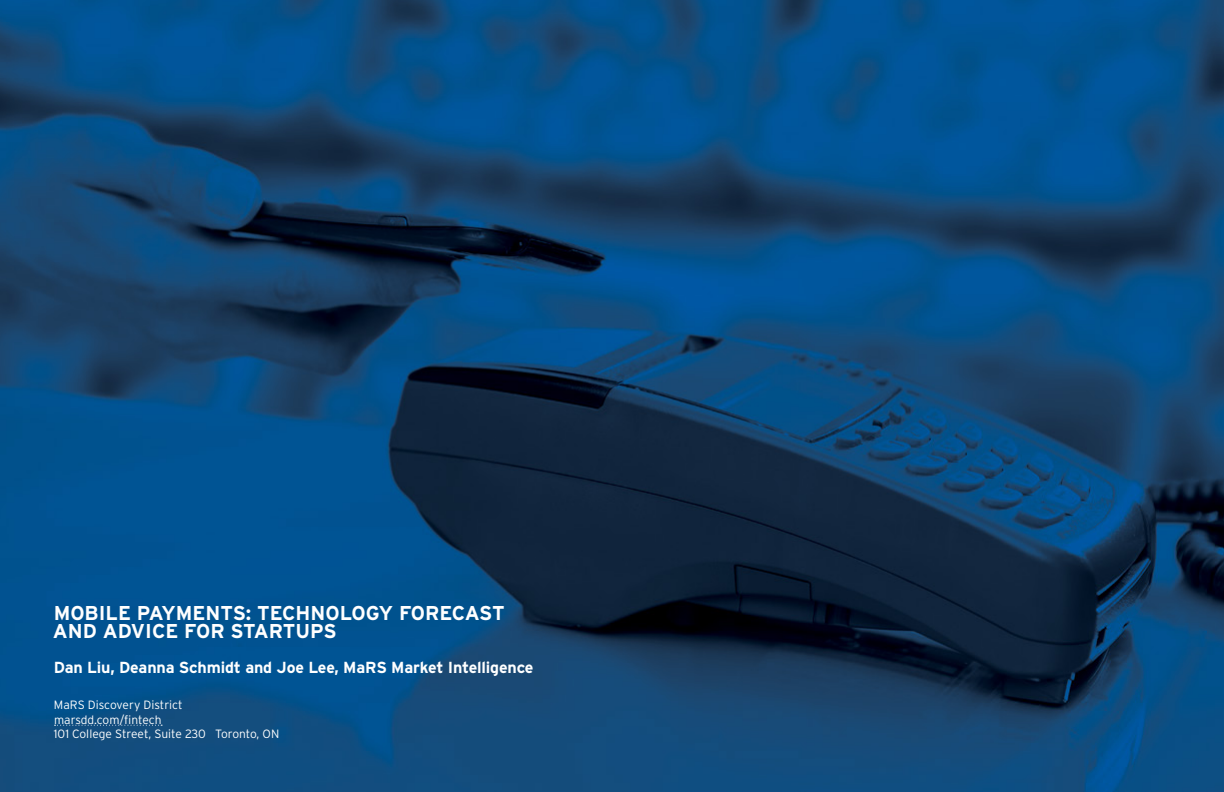
<style>
.page{position:relative;width:1224px;height:792px;background:#fff}
.page>*{position:absolute;margin:0;border:0;box-sizing:border-box;transform-origin:0 0}
.t1{font:700 20px/18px "Interstate";color:#fff}
.t2{font:700 16px "Interstate";letter-spacing:-.01em;color:#fff}
.t3{font:300 12px/14.4px "Interstate";color:#fff}
</style>
<div class="page">
<img style="left:0;top:0;width:1224px;height:792px">
<svg style="left:55px;top:725px;width:107px;height:1px"></svg>
<h1 class="t1" style="left:53px;top:603px;width:453px">MOBILE PAYMENTS: TECHNOLOGY FORECAST<br>AND ADVICE FOR STARTUPS</h1>
<h2 class="t2" style="left:54px;top:659px;width:481px">Dan Liu, Deanna Schmidt and Joe Lee, MaRS Market Intelligence</h2>
<p class="t3" style="left:54px;top:698px;width:227px">MaRS Discovery District marsdd.com/fintech<br>101 College Street, Suite 230 Toronto, ON</p>
</div>
